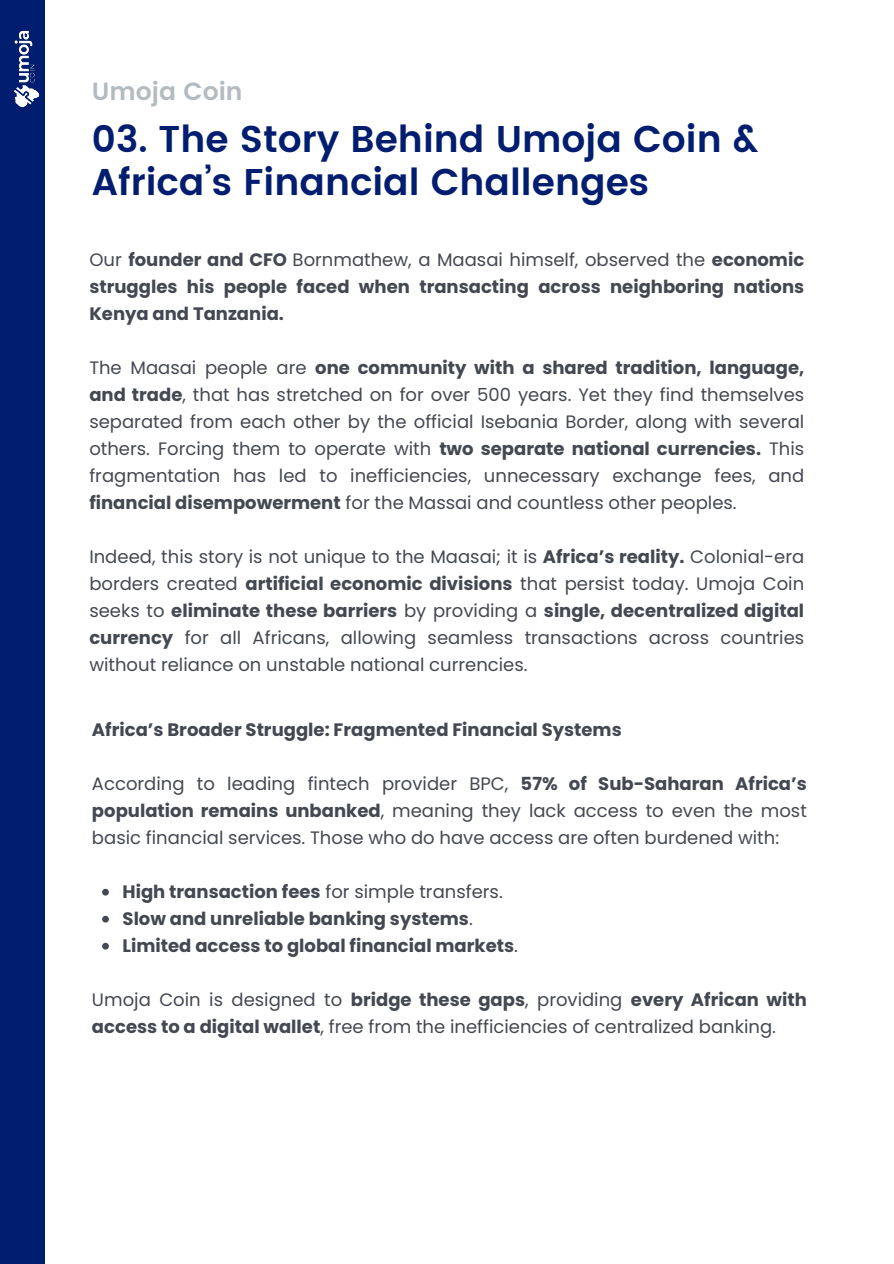
<style>
.page{position:relative;width:894px;height:1264px;background:#fff}
.page>*{position:absolute;margin:0;border:0;box-sizing:border-box;transform-origin:0 0}
.t1{font:600 37.2px/43.2px "Poppins";color:#001d6f}
.t2{font:600 24.75px "Poppins";color:#b3bbc0}
.t3{font:18px/27px "Poppins";color:#444851;text-align:justify}
.t4{font:700 18px/27px "Poppins";color:#444851;text-align:justify}
.s1{font-weight:400}
.s2{font-weight:700}
</style>
<div class="page">
<div style="left:0;top:0;width:45px;height:1263px;background:#001d6f"></div>
<img style="left:14px;top:31px;width:25px;height:76px">
<svg style="left:102px;top:888px;width:7px;height:7px"></svg>
<svg style="left:102px;top:915px;width:7px;height:7px"></svg>
<svg style="left:102px;top:942px;width:7px;height:7px"></svg>
<p class="t2" style="left:92px;top:76px;width:152px">Umoja Coin</p>
<h4 class="t1" style="left:92px;top:118px;width:667px">03. The Story Behind Umoja Coin &amp;<br>Africa’s Financial Challenges</h4>
<p class="t4" style="left:89px;top:246px;width:716px"><span class="s1">Our</span> founder and CFO <span class="s1">Bornmathew, a Maasai himself, observed the</span> economic struggles his people faced when transacting across neighboring nations Kenya and Tanzania.</p>
<p class="t3" style="left:89px;top:354px;width:716px">The Maasai people are <span class="s2">one community with a shared tradition, language, and trade</span>, that has stretched on for over 500 years. Yet they find themselves separated from each other by the official Isebania Border, along with several others. Forcing them to operate with <span class="s2">two separate national currencies.</span> This fragmentation has led to inefficiencies, unnecessary exchange fees, and <span class="s2">financial disempowerment</span> for the Massai and countless other peoples.</p>
<h2 class="t3" style="left:89px;top:543px;width:716px">Indeed, this story is not unique to the Maasai; it is <span class="s2">Africa’s reality.</span> Colonial-era borders created <span class="s2">artificial economic divisions</span> that persist today. Umoja Coin seeks to <span class="s2">eliminate these barriers</span> by providing a <span class="s2">single, decentralized digital currency</span> for all Africans, allowing seamless transactions across countries without reliance on unstable national currencies.</h2>
<h4 class="t4" style="left:92px;top:716px;width:531px">Africa’s Broader Struggle: Fragmented Financial Systems</h4>
<h4 class="t3" style="left:92px;top:770px;width:716px">According to leading fintech provider BPC, <span class="s2">57% of Sub-Saharan Africa’s population remains unbanked</span>, meaning they lack access to even the most basic financial services. Those who do have access are often burdened with:</h4>
<p class="t4" style="left:123px;top:878px;width:381px">High transaction fees <span class="s1">for simple transfers.</span></p>
<h3 class="t4" style="left:123px;top:905px;width:351px">Slow and unreliable banking systems<span class="s1">.</span></h3>
<h4 class="t4" style="left:123px;top:932px;width:397px">Limited access to global financial markets<span class="s1">.</span></h4>
<p class="t3" style="left:92px;top:986px;width:716px">Umoja Coin is designed to <span class="s2">bridge these gaps</span>, providing <span class="s2">every African with access to a digital wallet</span>, free from the inefficiencies of centralized banking.</p>
</div>
